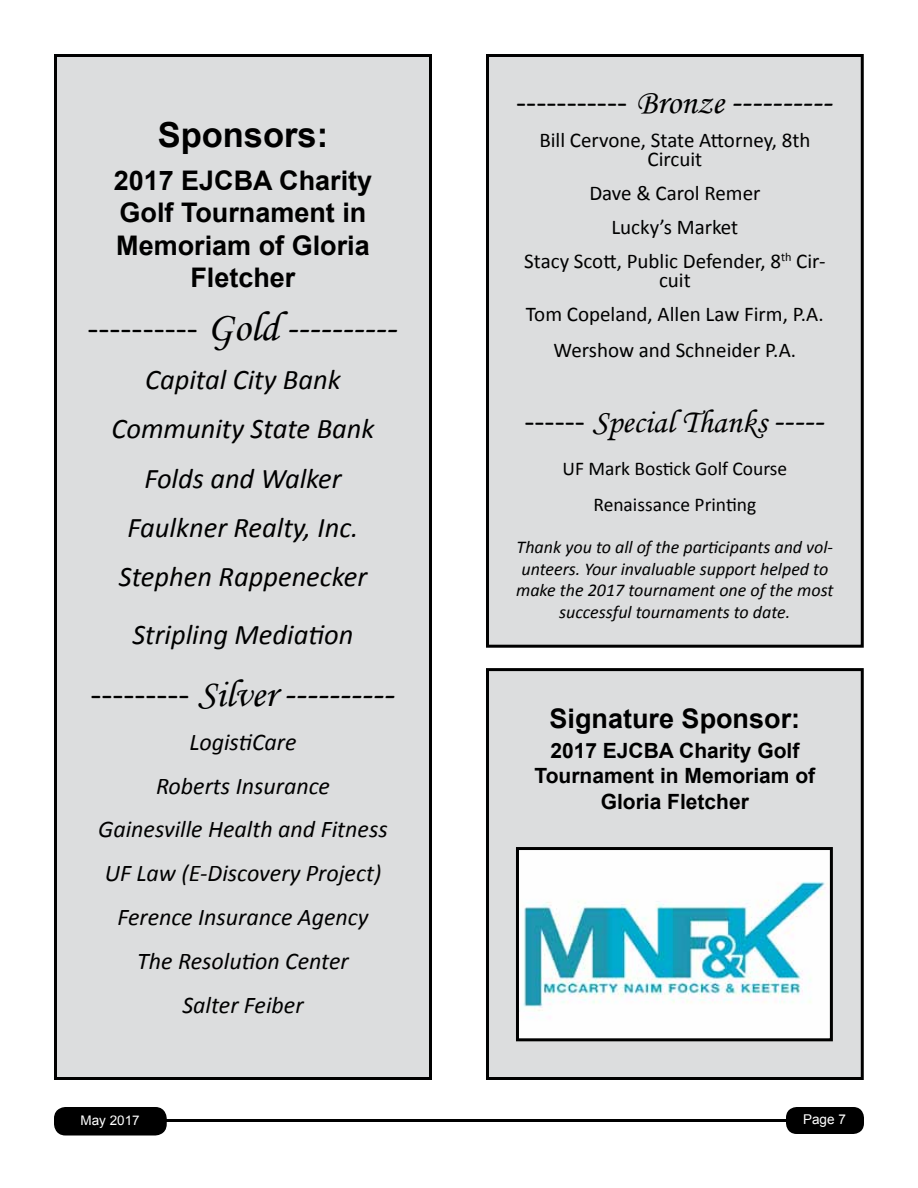
<style>
.page{position:relative;width:918px;height:1188px;background:#fff}
.page>*{position:absolute;margin:0;border:0;box-sizing:border-box;transform-origin:0 0}
.t1{font:italic 36px "Calibri";color:#000}
.t2{font:36px "Calibri";color:#000}
.t3{font:700 34.5px "Arial";color:#000}
.t4{font:33px "Calibri";color:#000}
.t5{font:33px "Monotype Corsiva";color:#000}
.t6{font:italic 28.5px/49.2px "Calibri";color:#000;text-align:center}
.t7{font:700 27px/32.4px "Arial";color:#000;text-align:center}
.t8{font:italic 24px/43.8px "Calibri";color:#000;text-align:center}
.t9{font:21px/33.9px "Calibri";color:#000;text-align:center}
.t10{font:700 21px/25.2px "Arial";color:#000;text-align:center}
.t11{font:19.5px/36px "Calibri";color:#000;text-align:center}
.t12{font:italic 18px/21.6px "Calibri";color:#000;text-align:center}
.t13{font:13.5px "Arial";color:#fff}
.s1{font-family:"Monotype Corsiva";font-size:42px}
.s2{font-style:italic}
.s3{font-style:normal}
.s4{font-family:"Monotype Corsiva";font-style:normal;font-size:39px}
.s5{font-family:"Monotype Corsiva";font-size:34.5px}
.s6{font-family:"Calibri"}
.s7{font-family:"Calibri";font-style:italic}
</style>
<div class="page">
<div style="left:55px;top:1108px;width:111px;height:27px;background:#000;border-radius:11px"></div>
<div style="left:54px;top:1107px;width:113px;height:29px;border:2px solid #000;border-radius:11px"></div>
<div style="left:786px;top:1107px;width:78px;height:27px;background:#000;border-radius:11px"></div>
<hr style="left:81px;top:1119px;width:736px;height:3px;background:#000">
<div style="left:56px;top:56px;width:374px;height:1022px;background:#dcddde"></div>
<div style="left:54px;top:54px;width:378px;height:1026px;border:3px solid #000"></div>
<div style="left:488px;top:56px;width:374px;height:590px;background:#dcddde"></div>
<div style="left:486px;top:54px;width:378px;height:594px;border:3px solid #000"></div>
<div style="left:488px;top:670px;width:374px;height:408px;background:#dcddde"></div>
<div style="left:486px;top:668px;width:378px;height:412px;border:3px solid #000"></div>
<img style="left:520px;top:851px;width:309px;height:186px">
<div style="left:516px;top:847px;width:317px;height:194px;border:3px solid #000"></div>
<h2 class="t3" style="left:158px;top:111px;width:172px">Sponsors:</h2>
<p class="t7" style="left:114px;top:165px;width:260px">2017 EJCBA Charity<br>Golf Tournament in<br>Memoriam of Gloria<br>Fletcher</p>
<h1 class="t2" style="left:88px;top:305px;width:312px">---------- <span class="s1">Gold</span> <span class="s2">----------</span></h1>
<h3 class="t6" style="left:112px;top:354px;width:264px">Capital City Bank<br>Community State Bank<br>Folds and Walker<br>Faulkner Realty, Inc.<br>Stephen Rappenecker</h3>
<h3 class="t6" style="left:132px;top:609px;width:223px">Stripling Mediation</h3>
<h1 class="t1" style="left:90px;top:670px;width:307px"><span class="s3">---------</span> <span class="s4">Silver</span> ----------</h1>
<p class="t8" style="left:98px;top:719px;width:291px">LogistiCare<br>Roberts Insurance<br>Gainesville Health and Fitness<br>UF Law (E-Discovery Project)<br>Ference Insurance Agency<br>The Resolution Center<br>Salter Feiber</p>
<h3 class="t4" style="left:516px;top:81px;width:319px">----------- <span class="s5">Bronze</span> <span class="s2">----------</span></h3>
<p class="t9" style="left:539px;top:131px;width:273px;line-height:18.9px">Bill Cervone, State Attorney, 8th<br>Circuit</p>
<p class="t9" style="left:524px;top:176px;width:303px">Dave &amp; Carol Remer<br>Lucky’s Market<br>Stacy Scott, Public Defender, 8<sup>th</sup> Cir-</p>
<p class="t9" style="left:526px;top:263px;width:299px">cuit<br>Tom Copeland, Allen Law Firm, P.A.</p>
<p class="t9" style="left:554px;top:333px;width:244px">Wershow and Schneider P.A.</p>
<h3 class="t5" style="left:524px;top:402px;width:302px"><span class="s6">------</span> Special Thanks <span class="s7">-----</span></h3>
<p class="t11" style="left:562px;top:451px;width:226px">UF Mark Bostick Golf Course<br>Renaissance Printing</p>
<p class="t12" style="left:516px;top:535px;width:319px">Thank you to all of the participants and vol&shy;unteers. Your invaluable support helped to make the 2017 tournament one of the most successful tournaments to date.</p>
<p class="t7" style="left:550px;top:703px;width:252px">Signature Sponsor:</p>
<p class="t10" style="left:534px;top:739px;width:282px">2017 EJCBA Charity Golf<br>Tournament in Memoriam of<br>Gloria Fletcher</p>
<p class="t13" style="left:81px;top:1111px;width:61px">May 2017</p>
<p class="t13" style="left:803px;top:1111px;width:44px">Page 7</p>
</div>
